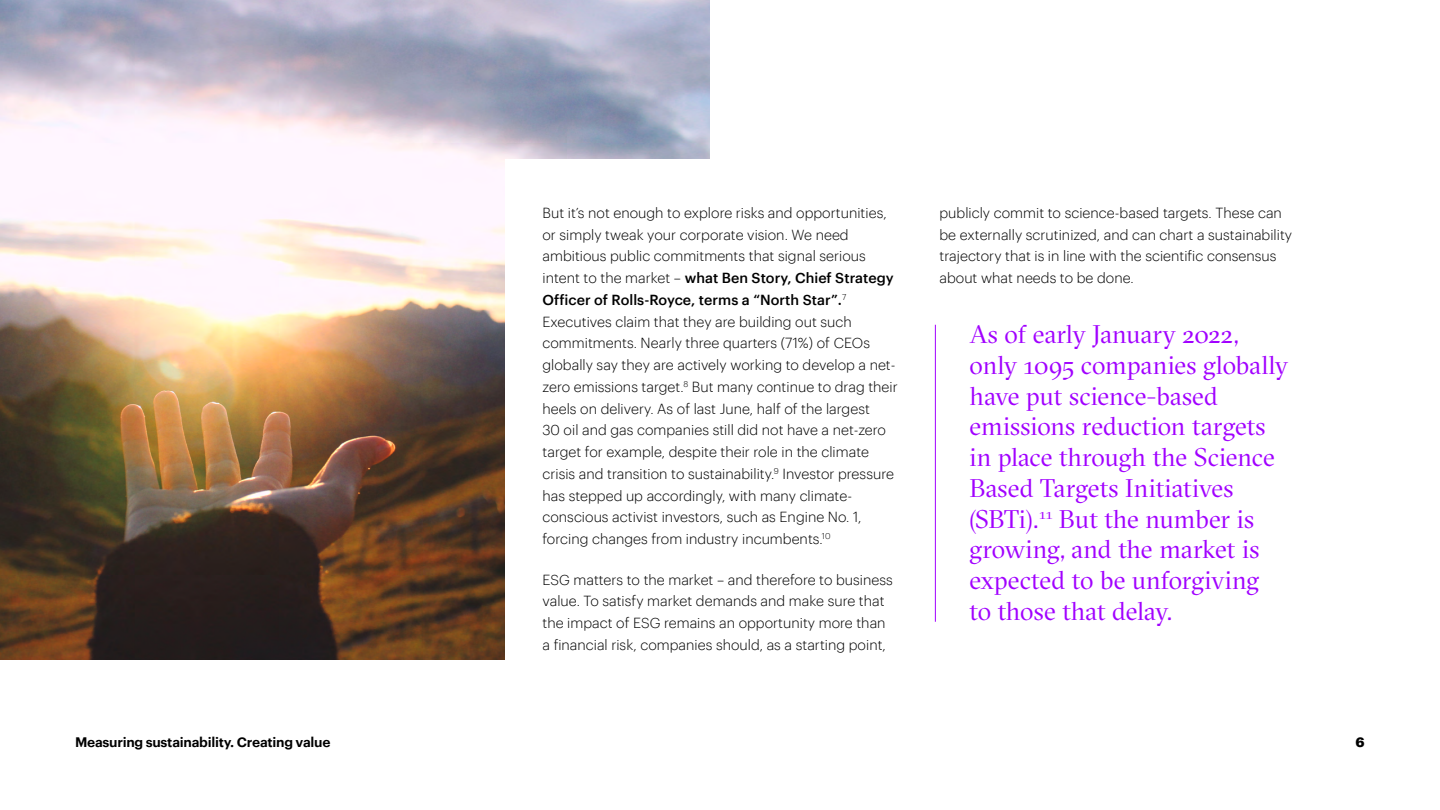
<style>
.page{position:relative;width:1440px;height:810px;background:#fff}
.page>*{position:absolute;margin:0;border:0;box-sizing:border-box;transform-origin:0 0}
.t1{font:25.5px/30.8px "GT Sectra Fine";color:#a100ff}
.t2{font:300 14.25px/21.8px "Graphik";color:#000}
.t3{font:600 13.5px "Graphik";letter-spacing:-.02em;color:#000}
.t4{font:700 13.5px "Graphik";color:#000}
.s1{font-weight:500}
</style>
<div class="page">
<img style="left:0;top:0;width:710px;height:660px">
<div style="left:505px;top:159px;width:392px;height:543px;background:#fff"></div>
<hr style="left:935px;top:325px;width:1px;height:297px;background:#a100ff">
<p class="t2" style="left:542px;top:201px;width:357px">But it’s not enough to explore risks and opportunities, or simply tweak your corporate vision. We need ambitious public commitments that signal serious intent to the market – <span class="s1">what Ben Story, Chief Strategy Officer of Rolls-Royce, terms a “North Star”.</span><sup>7<br></sup>Executives claim that they are building out such commitments. Nearly three quarters (71%) of CEOs globally say they are actively working to develop a net&shy;zero emissions target.<sup>8</sup> But many continue to drag their heels on delivery. As of last June, half of the largest<br>30 oil and gas companies still did not have a net-zero target for example, despite their role in the climate crisis and transition to sustainability.<sup>9</sup> Investor pressure has stepped up accordingly, with many climate&shy;conscious activist investors, such as Engine No. 1, forcing changes from industry incumbents.<sup>10</sup></p>
<p class="t2" style="left:542px;top:568px;width:352px">ESG matters to the market – and therefore to business value. To satisfy market demands and make sure that the impact of ESG remains an opportunity more than a financial risk, companies should, as a starting point,</p>
<p class="t2" style="left:940px;top:201px;width:354px">publicly commit to science-based targets. These can be externally scrutinized, and can chart a sustainability trajectory that is in line with the scientific consensus about what needs to be done.</p>
<p class="t1" style="left:969px;top:319px;width:321px">As of early January 2022, only 1095 companies globally have put science-based emissions reduction targets in place through the Science<br>Based Targets Initiatives (SBTi).<sup>11</sup> But the number is growing, and the market is expected to be unforgiving<br>to those that delay.</p>
<p class="t3" style="left:75px;top:732px;width:257px">Measuring sustainability. Creating value</p>
<p class="t4" style="left:1356px;top:732px;width:11px">6</p>
</div>
